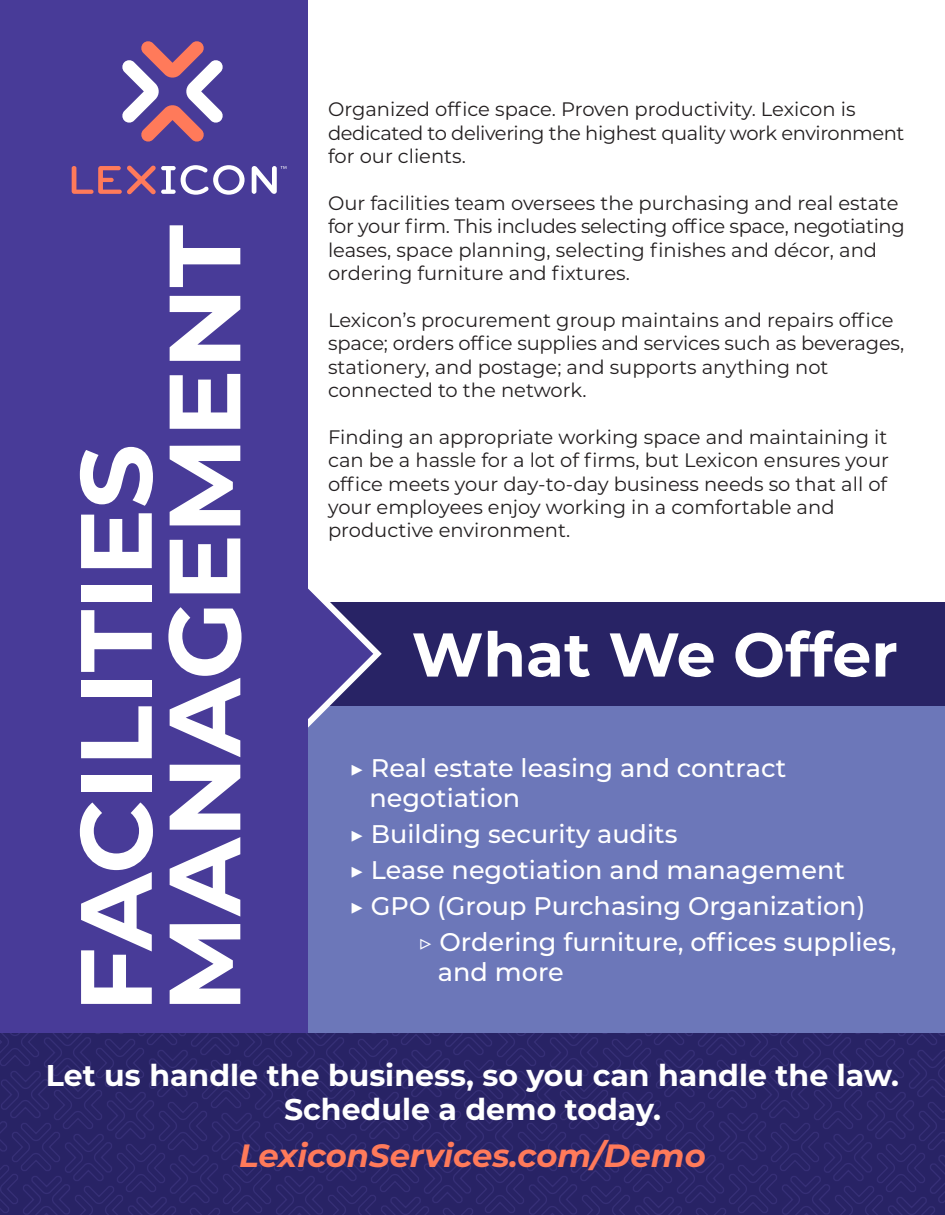
<style>
.page{position:relative;width:945px;height:1215px;background:#fff}
.page>*{position:absolute;margin:0;border:0;box-sizing:border-box;transform-origin:0 0}
.t1{font:italic 700 32.25px "Montserrat";color:#ff7a5a}
.t2{font:700 30px/34.5px "Montserrat";color:#fff;text-align:center}
.t3{font:500 25.5px/30px "Montserrat";color:#fff}
.t4{font:19.5px/23.4px "Montserrat";color:#231f20}
</style>
<div class="page">
<div style="left:308px;top:606px;width:637px;height:428px;background:#6c77b9"></div>
<div style="left:308px;top:602px;width:637px;height:104px;background:#282365"></div>
<svg style="left:308px;top:588px;width:74px;height:140px"></svg>
<div style="left:0;top:0;width:308px;height:1215px;background:#483b98"></div>
<svg style="left:0;top:1034px;width:945px;height:181px;fill:#282365"></svg>
<svg style="left:122px;top:41px;width:101px;height:101px"></svg>
<svg style="left:72px;top:165px;width:173px;height:30px"></svg>
<svg style="left:252px;top:166px;width:34px;height:28px"></svg>
<svg style="left:413px;top:633px;width:69px;height:44px"></svg>
<svg style="left:488px;top:631px;width:34px;height:46px"></svg>
<svg style="left:528px;top:636px;width:62px;height:41px"></svg>
<svg style="left:610px;top:633px;width:104px;height:44px"></svg>
<svg style="left:735px;top:630px;width:134px;height:47px"></svg>
<svg style="left:876px;top:643px;width:20px;height:34px"></svg>
<svg style="left:80px;top:802px;width:73px;height:202px"></svg>
<div style="left:81px;top:775px;width:71px;height:16px;background:#fff"></div>
<svg style="left:81px;top:706px;width:71px;height:52px"></svg>
<div style="left:81px;top:681px;width:71px;height:16px;background:#fff"></div>
<svg style="left:81px;top:610px;width:71px;height:62px"></svg>
<div style="left:81px;top:585px;width:71px;height:16px;background:#fff"></div>
<svg style="left:81px;top:513px;width:71px;height:55px"></svg>
<svg style="left:80px;top:447px;width:73px;height:59px"></svg>
<svg style="left:170px;top:924px;width:70px;height:80px"></svg>
<svg style="left:170px;top:837px;width:70px;height:80px"></svg>
<svg style="left:170px;top:765px;width:70px;height:65px"></svg>
<svg style="left:168px;top:607px;width:74px;height:150px"></svg>
<svg style="left:170px;top:538px;width:70px;height:55px"></svg>
<svg style="left:170px;top:446px;width:70px;height:79px"></svg>
<svg style="left:170px;top:374px;width:70px;height:55px"></svg>
<svg style="left:170px;top:296px;width:70px;height:65px"></svg>
<svg style="left:170px;top:225px;width:70px;height:62px"></svg>
<p class="t4" style="left:328px;top:97px;width:578px">Organized office space. Proven productivity. Lexicon is dedicated to delivering the highest quality work environment for our clients.</p>
<p class="t4" style="left:328px;top:190px;width:578px">Our facilities team oversees the purchasing and real estate for your firm. This includes selecting office space, negotiating leases, space planning, selecting finishes and décor, and ordering furniture and fixtures.</p>
<p class="t4" style="left:328px;top:307px;width:578px">Lexicon’s procurement group maintains and repairs office space; orders office supplies and services such as beverages, stationery, and postage; and supports anything not connected to the network.</p>
<p class="t4" style="left:328px;top:424px;width:562px">Finding an appropriate working space and maintaining it can be a hassle for a lot of firms, but Lexicon ensures your office meets your day-to-day business needs so that all of your employees enjoy working in a comfortable and productive environment.</p>
<h3 class="t3" style="left:369px;top:752px;width:418px;text-indent:-21px">▶ Real estate leasing and contract negotiation</h3>
<h3 class="t3" style="left:349px;top:818px;width:330px">▶ Building security audits</h3>
<h3 class="t3" style="left:349px;top:854px;width:498px">▶ Lease negotiation and management</h3>
<h3 class="t3" style="left:349px;top:890px;width:518px">▶ GPO (Group Purchasing Organization)</h3>
<h3 class="t3" style="left:417px;top:926px;width:481px">▷ Ordering furniture, offices supplies,</h3>
<h3 class="t3" style="left:438px;top:956px;width:127px">and more</h3>
<h2 class="t2" style="left:46px;top:1056px;width:855px">Let us handle the business, so you can handle the law.<br>Schedule a demo today.</h2>
<h1 class="t1" style="left:239px;top:1132px;width:468px">LexiconServices.com/Demo</h1>
</div>
